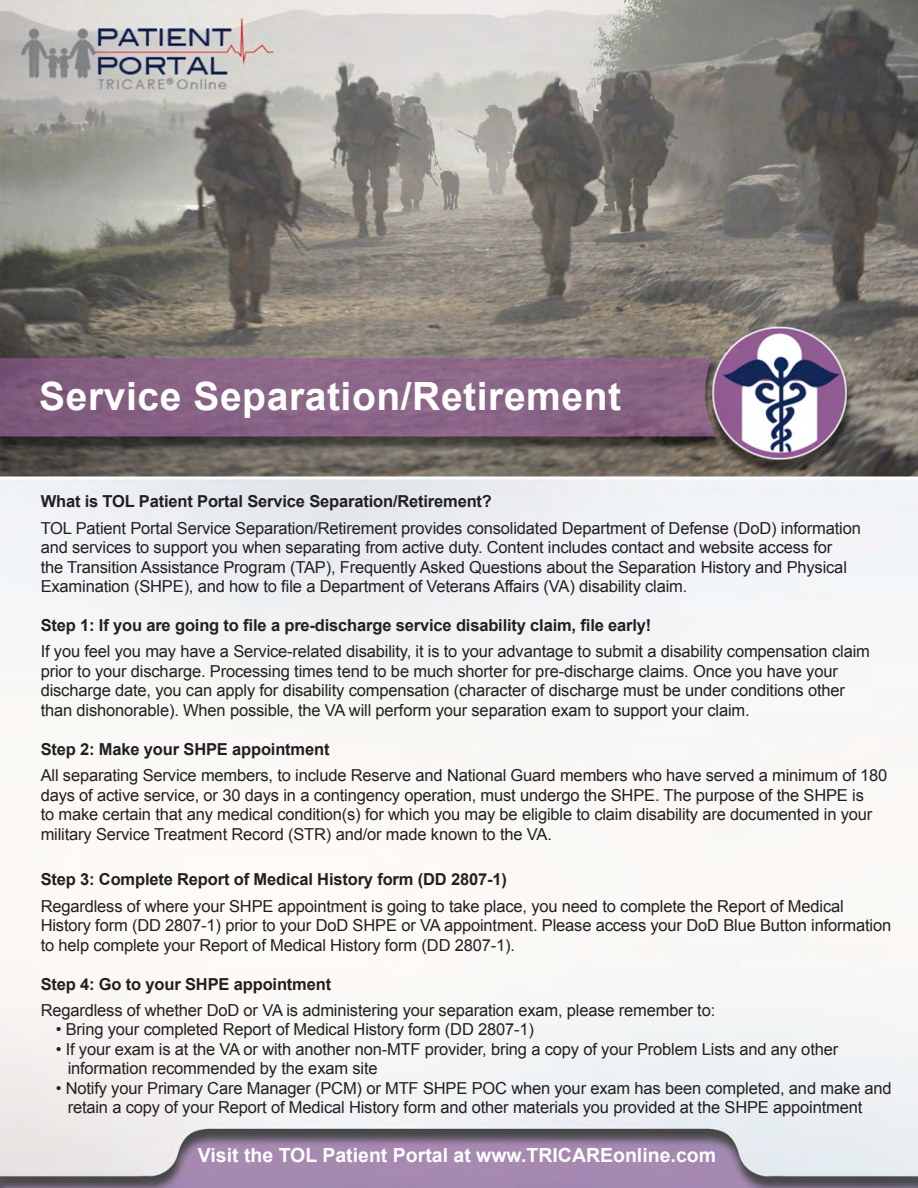
<style>
.page{position:relative;width:918px;height:1188px;background:#fff}
.page>*{position:absolute;margin:0;border:0;box-sizing:border-box;transform-origin:0 0}
.t1{font:700 39px "Arial";letter-spacing:.015em;color:#fff}
.t2{font:700 19.5px "Arial";color:#fff}
.t3{font:16.5px/19.5px "Arial";letter-spacing:-.01em;color:#231f20}
.t4{font:700 16.5px "Arial";letter-spacing:-.01em;color:#231f20}
</style>
<div class="page">
<img style="left:0;top:0;width:918px;height:1188px">
<p class="t1" style="left:39px;top:371px;width:584px">Service Separation/Retirement</p>
<p class="t4" style="left:41px;top:491px;width:453px">What is TOL Patient Portal Service Separation/Retirement?</p>
<p class="t3" style="left:41px;top:518px;width:822px">TOL Patient Portal Service Separation/Retirement provides consolidated Department of Defense (DoD) information and services to support you when separating from active duty. Content includes contact and website access for<br>the Transition Assistance Program (TAP), Frequently Asked Questions about the Separation History and Physical Examination (SHPE), and how to file a Department of Veterans Affairs (VA) disability claim.</p>
<p class="t4" style="left:41px;top:614px;width:612px">Step 1: If you are going to file a pre-discharge service disability claim, file early!</p>
<p class="t3" style="left:41px;top:642px;width:831px">If you feel you may have a Service-related disability, it is to your advantage to submit a disability compensation claim prior to your discharge. Processing times tend to be much shorter for pre-discharge claims. Once you have your discharge date, you can apply for disability compensation (character of discharge must be under conditions other than dishonorable). When possible, the VA will perform your separation exam to support your claim.</p>
<p class="t4" style="left:41px;top:738px;width:290px">Step 2: Make your SHPE appointment</p>
<p class="t3" style="left:41px;top:766px;width:848px">All separating Service members, to include Reserve and National Guard members who have served a minimum of 180 days of active service, or 30 days in a contingency operation, must undergo the SHPE. The purpose of the SHPE is<br>to make certain that any medical condition(s) for which you may be eligible to claim disability are documented in your military Service Treatment Record (STR) and/or made known to the VA.</p>
<p class="t4" style="left:41px;top:869px;width:468px">Step 3: Complete Report of Medical History form (DD 2807-1)</p>
<p class="t3" style="left:41px;top:896px;width:852px">Regardless of where your SHPE appointment is going to take place, you need to complete the Report of Medical<br>History form (DD 2807-1) prior to your DoD SHPE or VA appointment. Please access your DoD Blue Button information to help complete your Report of Medical History form (DD 2807-1).</p>
<p class="t4" style="left:41px;top:973px;width:292px">Step 4: Go to your SHPE appointment</p>
<p class="t3" style="left:41px;top:1001px;width:676px">Regardless of whether DoD or VA is administering your separation exam, please remember to:</p>
<p class="t3" style="left:56px;top:1020px;width:480px">• Bring your completed Report of Medical History form (DD 2807-1)</p>
<p class="t3" style="left:68px;top:1040px;width:772px;text-indent:-12px">• If your exam is at the VA or with another non-MTF provider, bring a copy of your Problem Lists and any other information recommended by the exam site</p>
<p class="t3" style="left:68px;top:1079px;width:826px;text-indent:-12px">• Notify your Primary Care Manager (PCM) or MTF SHPE POC when your exam has been completed, and make and retain a copy of your Report of Medical History form and other materials you provided at the SHPE appointment</p>
<p class="t2" style="left:198px;top:1142px;width:520px">Visit the TOL Patient Portal at www.TRICAREonline.com</p>
</div>
